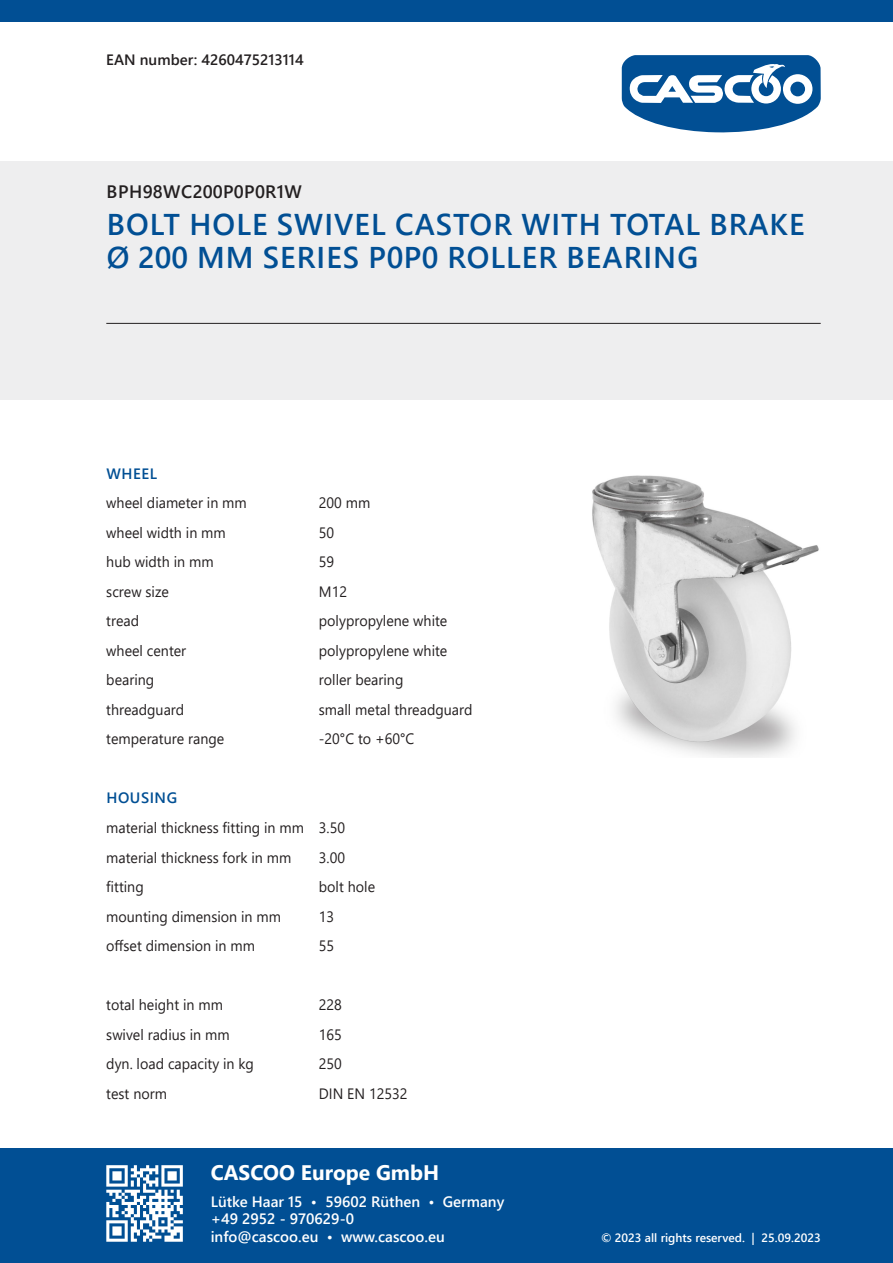
<style>
.page{position:relative;width:893px;height:1263px;background:#fff}
.page>*{position:absolute;margin:0;border:0;box-sizing:border-box;transform-origin:0 0}
.t1{font:600 30px/33px "Segoe UI";letter-spacing:.035em;color:#014f94}
.t2{font:700 21px "Segoe UI";color:#fff}
.t3{font:600 18px "Segoe UI";letter-spacing:.02em;color:#231f20}
.t4{font:15px "Segoe UI";color:#231f20;scale:.95 1}
.t5{font:600 15px/17.5px "Segoe UI";color:#fff}
.t6{font:600 15px "Segoe UI";color:#231f20}
.t7{font:600 15px "Segoe UI";letter-spacing:.035em;color:#014f94}
.t8{font:600 12px "Segoe UI";color:#fff}
</style>
<div class="page">
<img style="left:592px;top:475px;width:227px;height:283px">
<svg style="left:622px;top:55px;width:199px;height:78px"></svg>
<div style="left:0;top:162px;width:893px;height:238px;background:#eeeeef"></div>
<div style="left:0;top:1148px;width:893px;height:115px;background:#014f94"></div>
<div style="left:0;top:0;width:893px;height:21px;background:#014f94"></div>
<svg style="left:106px;top:1165px;width:77px;height:77px"></svg>
<hr style="left:106px;top:323px;width:715px;height:1px;background:#231f20">
<p class="t6" style="left:106px;top:45px;width:199px">EAN number: 4260475213114</p>
<p class="t3" style="left:107px;top:175px;width:197px">BPH98WC200P0P0R1W</p>
<p class="t1" style="left:107px;top:206px;width:699px">BOLT HOLE SWIVEL CASTOR WITH TOTAL BRAKE<br>Ø 200 MM SERIES P0P0 ROLLER BEARING</p>
<p class="t7" style="left:107px;top:459px;width:52px">WHEEL</p>
<p class="t4" style="left:106px;top:489px;width:149px">wheel diameter in mm</p>
<p class="t4" style="left:319px;top:489px;width:56px">200 mm</p>
<p class="t4" style="left:106px;top:518px;width:127px">wheel width in mm</p>
<p class="t4" style="left:319px;top:518px;width:18px">50</p>
<p class="t4" style="left:106px;top:548px;width:114px">hub width in mm</p>
<p class="t4" style="left:319px;top:548px;width:18px">59</p>
<p class="t4" style="left:106px;top:577px;width:67px">screw size</p>
<p class="t4" style="left:319px;top:577px;width:31px">M12</p>
<p class="t4" style="left:106px;top:607px;width:36px">tread</p>
<p class="t4" style="left:319px;top:607px;width:137px">polypropylene white</p>
<p class="t4" style="left:106px;top:636px;width:86px">wheel center</p>
<p class="t4" style="left:319px;top:636px;width:137px">polypropylene white</p>
<p class="t4" style="left:106px;top:666px;width:52px">bearing</p>
<p class="t4" style="left:319px;top:666px;width:90px">roller bearing</p>
<p class="t4" style="left:106px;top:695px;width:84px">threadguard</p>
<p class="t4" style="left:319px;top:695px;width:163px">small metal threadguard</p>
<p class="t4" style="left:106px;top:725px;width:126px">temperature range</p>
<p class="t4" style="left:319px;top:725px;width:102px">-20°C to +60°C</p>
<p class="t7" style="left:107px;top:784px;width:72px">HOUSING</p>
<p class="t4" style="left:106px;top:813px;width:253px">material thickness fitting in mm 3.50</p>
<p class="t4" style="left:106px;top:843px;width:196px">material thickness fork in mm</p>
<p class="t4" style="left:319px;top:843px;width:29px">3.00</p>
<p class="t4" style="left:106px;top:872px;width:41px">fitting</p>
<p class="t4" style="left:319px;top:872px;width:61px">bolt hole</p>
<p class="t4" style="left:106px;top:902px;width:185px">mounting dimension in mm</p>
<p class="t4" style="left:319px;top:902px;width:18px">13</p>
<p class="t4" style="left:106px;top:931px;width:158px">offset dimension in mm</p>
<p class="t4" style="left:319px;top:931px;width:18px">55</p>
<p class="t4" style="left:106px;top:990px;width:124px">total height in mm</p>
<p class="t4" style="left:319px;top:990px;width:26px">228</p>
<p class="t4" style="left:106px;top:1020px;width:131px">swivel radius in mm</p>
<p class="t4" style="left:319px;top:1020px;width:26px">165</p>
<p class="t4" style="left:106px;top:1049px;width:157px">dyn. load capacity in kg</p>
<p class="t4" style="left:319px;top:1049px;width:26px">250</p>
<p class="t4" style="left:106px;top:1079px;width:65px">test norm</p>
<p class="t4" style="left:319px;top:1079px;width:95px">DIN EN 12532</p>
<p class="t2" style="left:211px;top:1153px;width:230px">CASCOO Europe GmbH</p>
<p class="t5" style="left:211px;top:1191px;width:295px">Lütke Haar 15 • 59602 Rüthen • Germany +49 2952 - 970629-0<br>info@cascoo.eu • www.cascoo.eu</p>
<p class="t8" style="left:601px;top:1226px;width:221px">© 2023 all rights reserved. | 25.09.2023</p>
</div>
